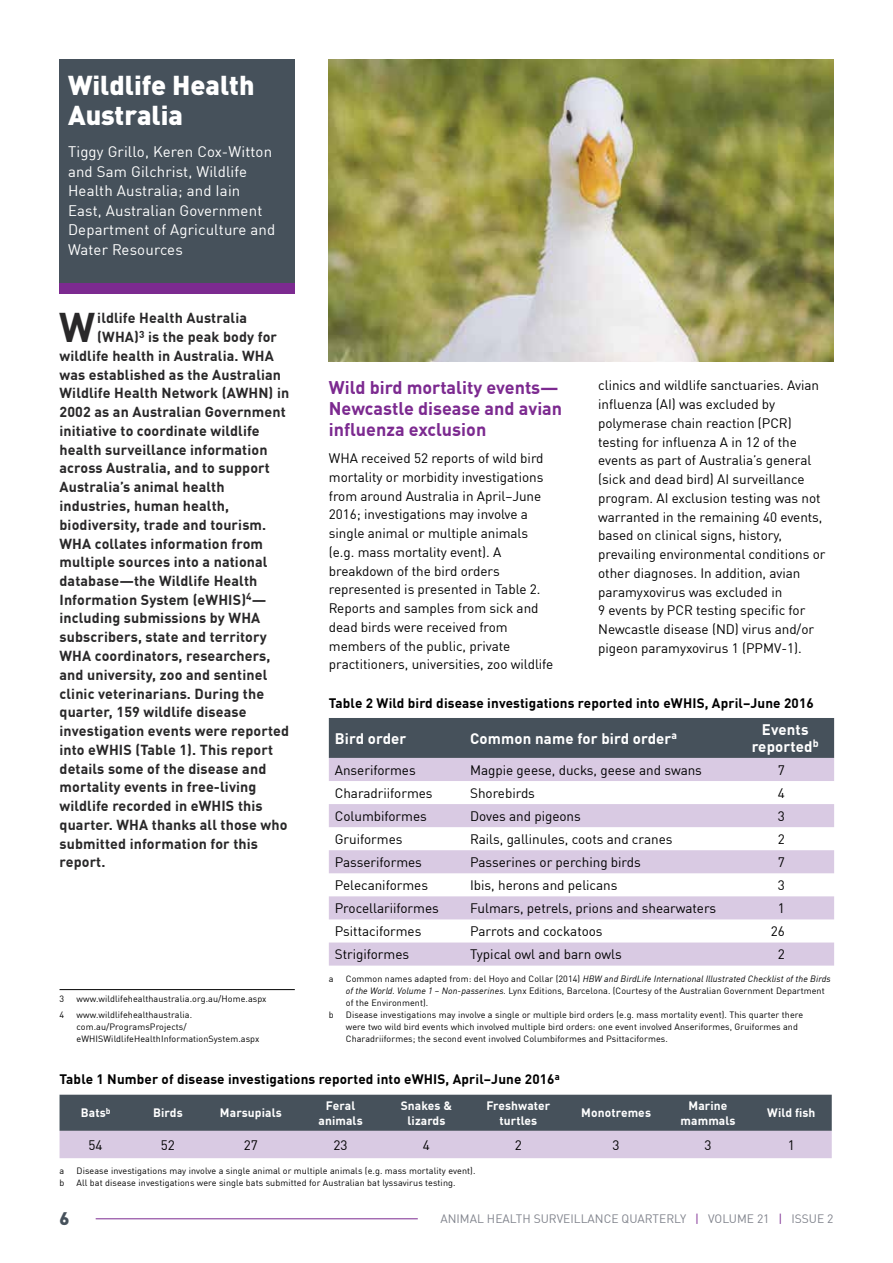
<style>
.page{position:relative;width:893px;height:1263px;background:#fff}
.page>*{position:absolute;margin:0;border:0;box-sizing:border-box;transform-origin:0 0}
.t1{font:700 40.65px "DIN Offc Pro";color:#292829}
.t2{font:900 27px/30px "DIN";color:#fff}
.t3{font:700 18px/21px "DIN Offc Pro";color:#7c2a90}
.t4{font:900 18px "DIN";color:#46515b}
.t5{font:15px/19.5px "DIN Offc Pro";letter-spacing:.01em;color:#fff}
.t6{font:700 15px/16.5px "DIN Offc Pro";letter-spacing:.01em;color:#fff;text-align:center}
.t7{font:700 14.25px "DIN Offc Pro";letter-spacing:.01em;color:#292829}
.t8{font:13.5px/18.8px "DIN Offc Pro";letter-spacing:-.005em;color:#000}
.t9{font:700 13.5px "DIN Offc Pro";letter-spacing:.01em;color:#000}
.t10{font:700 12px/15px "DIN Offc Pro";letter-spacing:.01em;color:#fff;text-align:center}
.t11{font:12px "DIN Offc Pro";color:#80838c}
.t12{font:9px/12px "DIN Offc Pro";letter-spacing:.01em;color:#000}
.s1{font-style:italic}
.s2{color:#7c2a90}
</style>
<div class="page">
<hr style="left:96px;top:1218px;width:322px;height:1px;background:#7c2a90">
<div style="left:329px;top:718px;width:505px;height:40px;background:#46515b"></div>
<svg style="left:329px;top:758px;width:505px;height:207px;fill:#d9cae3"></svg>
<hr style="left:60px;top:989px;width:235px;height:1px;background:#000">
<svg style="left:60px;top:1095px;width:772px;height:63px;background:#858595"></svg>
<img style="left:329px;top:60px;width:504px;height:301px">
<div style="left:60px;top:60px;width:235px;height:223px;background:#46515b"></div>
<div style="left:60px;top:283px;width:235px;height:10px;background:#7c2a90"></div>
<h2 class="t2" style="left:68px;top:69px;width:188px">Wildlife Health<br>Australia</h2>
<p class="t5" style="left:68px;top:140px;width:209px">Tiggy Grillo, Keren Cox-Witton and Sam Gilchrist, Wildlife<br>Health Australia; and Iain<br>East, Australian Government<br>Department of Agriculture and<br>Water Resources</p>
<h1 class="t1" style="left:59px;top:294px;width:37px">W</h1>
<p class="t7" style="left:97px;top:306px;width:151px">ildlife Health Australia</p>
<p class="t7" style="left:97px;top:325px;width:181px">(WHA)<sup>3</sup> is the peak body for</p>
<p class="t7" style="left:60px;top:344px;width:216px">wildlife health in Australia. WHA</p>
<p class="t7" style="left:60px;top:363px;width:223px">was established as the Australian</p>
<p class="t7" style="left:60px;top:381px;width:231px">Wildlife Health Network (AWHN) in</p>
<p class="t7" style="left:60px;top:400px;width:228px">2002 as an Australian Government</p>
<p class="t7" style="left:60px;top:419px;width:202px">initiative to coordinate wildlife</p>
<p class="t7" style="left:60px;top:438px;width:210px">health surveillance information</p>
<p class="t7" style="left:60px;top:456px;width:212px">across Australia, and to support</p>
<p class="t7" style="left:60px;top:475px;width:167px">Australia’s animal health</p>
<p class="t7" style="left:60px;top:494px;width:171px">industries, human health,</p>
<p class="t7" style="left:60px;top:513px;width:208px">biodiversity, trade and tourism.</p>
<p class="t7" style="left:60px;top:531px;width:205px">WHA collates information from</p>
<p class="t7" style="left:60px;top:550px;width:210px">multiple sources into a national</p>
<p class="t7" style="left:60px;top:569px;width:199px">database—the Wildlife Health</p>
<p class="t7" style="left:60px;top:588px;width:208px">Information System (eWHIS)<sup>4</sup>—</p>
<p class="t7" style="left:60px;top:606px;width:202px">including submissions by WHA</p>
<p class="t7" style="left:60px;top:625px;width:209px">subscribers, state and territory</p>
<p class="t7" style="left:60px;top:644px;width:212px">WHA coordinators, researchers,</p>
<p class="t7" style="left:60px;top:663px;width:209px">and university, zoo and sentinel</p>
<p class="t7" style="left:60px;top:681px;width:206px">clinic veterinarians. During the</p>
<p class="t7" style="left:60px;top:700px;width:189px">quarter, 159 wildlife disease</p>
<p class="t7" style="left:60px;top:719px;width:231px">investigation events were reported</p>
<p class="t7" style="left:60px;top:738px;width:215px">into eWHIS (Table 1). This report</p>
<p class="t7" style="left:60px;top:756px;width:208px">details some of the disease and</p>
<p class="t7" style="left:60px;top:775px;width:198px">mortality events in free-living</p>
<p class="t7" style="left:60px;top:794px;width:205px">wildlife recorded in eWHIS this</p>
<p class="t7" style="left:60px;top:813px;width:230px">quarter. WHA thanks all those who</p>
<p class="t7" style="left:60px;top:831px;width:200px">submitted information for this</p>
<p class="t7" style="left:60px;top:850px;width:47px">report.</p>
<p class="t12" style="left:60px;top:991px;width:6px">3</p>
<p class="t12" style="left:77px;top:991px;width:191px">www.wildlifehealthaustralia.org.au/Home.aspx</p>
<p class="t12" style="left:60px;top:1008px;width:6px">4</p>
<p class="t12" style="left:77px;top:1008px;width:184px">www.wildlifehealthaustralia. com.au/ProgramsProjects/ eWHISWildlifeHealthInformationSystem.aspx</p>
<h3 class="t3" style="left:329px;top:374px;width:235px">Wild bird mortality events—<br>Newcastle disease and avian influenza exclusion</h3>
<p class="t8" style="left:329px;top:447px;width:226px">WHA received 52 reports of wild bird mortality or morbidity investigations from around Australia in April–June 2016; investigations may involve a single animal or multiple animals (e.g. mass mortality event). A breakdown of the bird orders represented is presented in Table 2.<br>Reports and samples from sick and dead birds were received from members of the public, private practitioners, universities, zoo wildlife</p>
<p class="t8" style="left:598px;top:375px;width:229px">clinics and wildlife sanctuaries. Avian influenza (AI) was excluded by polymerase chain reaction (PCR) testing for influenza A in 12 of the events as part of Australia’s general (sick and dead bird) AI surveillance program. AI exclusion testing was not warranted in the remaining 40 events, based on clinical signs, history, prevailing environmental conditions or other diagnoses. In addition, avian paramyxovirus was excluded in<br>9 events by PCR testing specific for Newcastle disease (ND) virus and/or pigeon paramyxovirus 1 (PPMV-1).</p>
<p class="t9" style="left:329px;top:692px;width:486px">Table 2 Wild bird disease investigations reported into eWHIS, April–June 2016</p>
<p class="t6" style="left:335px;top:728px;width:73px">Bird order</p>
<p class="t6" style="left:470px;top:728px;width:208px">Common name for bird order<sup>a</sup></p>
<p class="t6" style="left:752px;top:720px;width:68px">Events reported<sup>b</sup></p>
<p class="t8" style="left:335px;top:759px;width:82px">Anseriformes</p>
<p class="t8" style="left:470px;top:759px;width:233px">Magpie geese, ducks, geese and swans</p>
<p class="t8" style="left:778px;top:759px;width:9px">7</p>
<p class="t8" style="left:335px;top:782px;width:99px">Charadriiformes</p>
<p class="t8" style="left:470px;top:782px;width:66px">Shorebirds</p>
<p class="t8" style="left:778px;top:782px;width:9px">4</p>
<p class="t8" style="left:335px;top:805px;width:94px">Columbiformes</p>
<p class="t8" style="left:470px;top:805px;width:112px">Doves and pigeons</p>
<p class="t8" style="left:778px;top:805px;width:9px">3</p>
<p class="t8" style="left:335px;top:828px;width:69px">Gruiformes</p>
<p class="t8" style="left:470px;top:828px;width:204px">Rails, gallinules, coots and cranes</p>
<p class="t8" style="left:778px;top:828px;width:9px">2</p>
<p class="t8" style="left:335px;top:851px;width:89px">Passeriformes</p>
<p class="t8" style="left:470px;top:851px;width:172px">Passerines or perching birds</p>
<p class="t8" style="left:778px;top:851px;width:9px">7</p>
<p class="t8" style="left:335px;top:874px;width:95px">Pelecaniformes</p>
<p class="t8" style="left:470px;top:874px;width:149px">Ibis, herons and pelicans</p>
<p class="t8" style="left:778px;top:874px;width:9px">3</p>
<p class="t8" style="left:335px;top:897px;width:105px">Procellariiformes</p>
<p class="t8" style="left:470px;top:897px;width:248px">Fulmars, petrels, prions and shearwaters</p>
<p class="t8" style="left:778px;top:897px;width:9px">1</p>
<p class="t8" style="left:335px;top:920px;width:88px">Psittaciformes</p>
<p class="t8" style="left:470px;top:920px;width:134px">Parrots and cockatoos</p>
<p class="t8" style="left:771px;top:920px;width:16px">26</p>
<p class="t8" style="left:335px;top:944px;width:76px">Strigiformes</p>
<p class="t8" style="left:470px;top:944px;width:153px">Typical owl and barn owls</p>
<p class="t8" style="left:778px;top:944px;width:9px">2</p>
<p class="t12" style="left:329px;top:972px;width:6px">a</p>
<p class="t12" style="left:346px;top:972px;width:486px">Common names adapted from: del Hoyo and Collar (2014) <span class="s1">HBW and BirdLife International Illustrated Checklist of the Birds of the World. Volume 1 – Non-passerines.</span> Lynx Editions, Barcelona. (Courtesy of the Australian Government Department of the Environment).</p>
<p class="t12" style="left:329px;top:1008px;width:6px">b</p>
<p class="t12" style="left:346px;top:1008px;width:459px">Disease investigations may involve a single or multiple bird orders (e.g. mass mortality event). This quarter there were two wild bird events which involved multiple bird orders: one event involved Anseriformes, Gruiformes and<br>Charadriiformes; the second event involved Columbiformes and Psittaciformes.</p>
<p class="t9" style="left:60px;top:1068px;width:502px">Table 1 Number of disease investigations reported into eWHIS, April–June 2016<sup>a</sup></p>
<p class="t10" style="left:81px;top:1104px;width:31px">Bats<sup>b</sup></p>
<p class="t10" style="left:153px;top:1104px;width:31px">Birds</p>
<p class="t10" style="left:220px;top:1104px;width:63px">Marsupials</p>
<p class="t10" style="left:319px;top:1096px;width:46px">Feral animals</p>
<p class="t10" style="left:401px;top:1096px;width:53px">Snakes &amp; lizards</p>
<p class="t10" style="left:486px;top:1096px;width:66px">Freshwater turtles</p>
<p class="t10" style="left:581px;top:1104px;width:71px">Monotremes</p>
<p class="t10" style="left:680px;top:1096px;width:56px">Marine mammals</p>
<p class="t10" style="left:767px;top:1104px;width:50px">Wild fish</p>
<p class="t8" style="left:89px;top:1134px;width:16px">54</p>
<p class="t8" style="left:161px;top:1134px;width:16px">52</p>
<p class="t8" style="left:244px;top:1134px;width:16px">27</p>
<p class="t8" style="left:334px;top:1134px;width:16px">23</p>
<p class="t8" style="left:423px;top:1134px;width:9px">4</p>
<p class="t8" style="left:515px;top:1134px;width:9px">2</p>
<p class="t8" style="left:613px;top:1134px;width:9px">3</p>
<p class="t8" style="left:704px;top:1134px;width:9px">3</p>
<p class="t8" style="left:788px;top:1134px;width:9px">1</p>
<p class="t12" style="left:60px;top:1164px;width:6px">a</p>
<p class="t12" style="left:77px;top:1164px;width:400px">Disease investigations may involve a single animal or multiple animals (e.g. mass mortality event).</p>
<p class="t12" style="left:60px;top:1176px;width:6px">b</p>
<p class="t12" style="left:77px;top:1176px;width:380px">All bat disease investigations were single bats submitted for Australian bat lyssavirus testing.</p>
<h3 class="t4" style="left:60px;top:1207px;width:12px">6</h3>
<p class="t11" style="left:440px;top:1209px;width:394px">ANIMAL HEALTH SURVEILLANCE QUARTERLY <span class="s2">|</span> VOLUME 21 <span class="s2">|</span> ISSUE 2</p>
</div>
